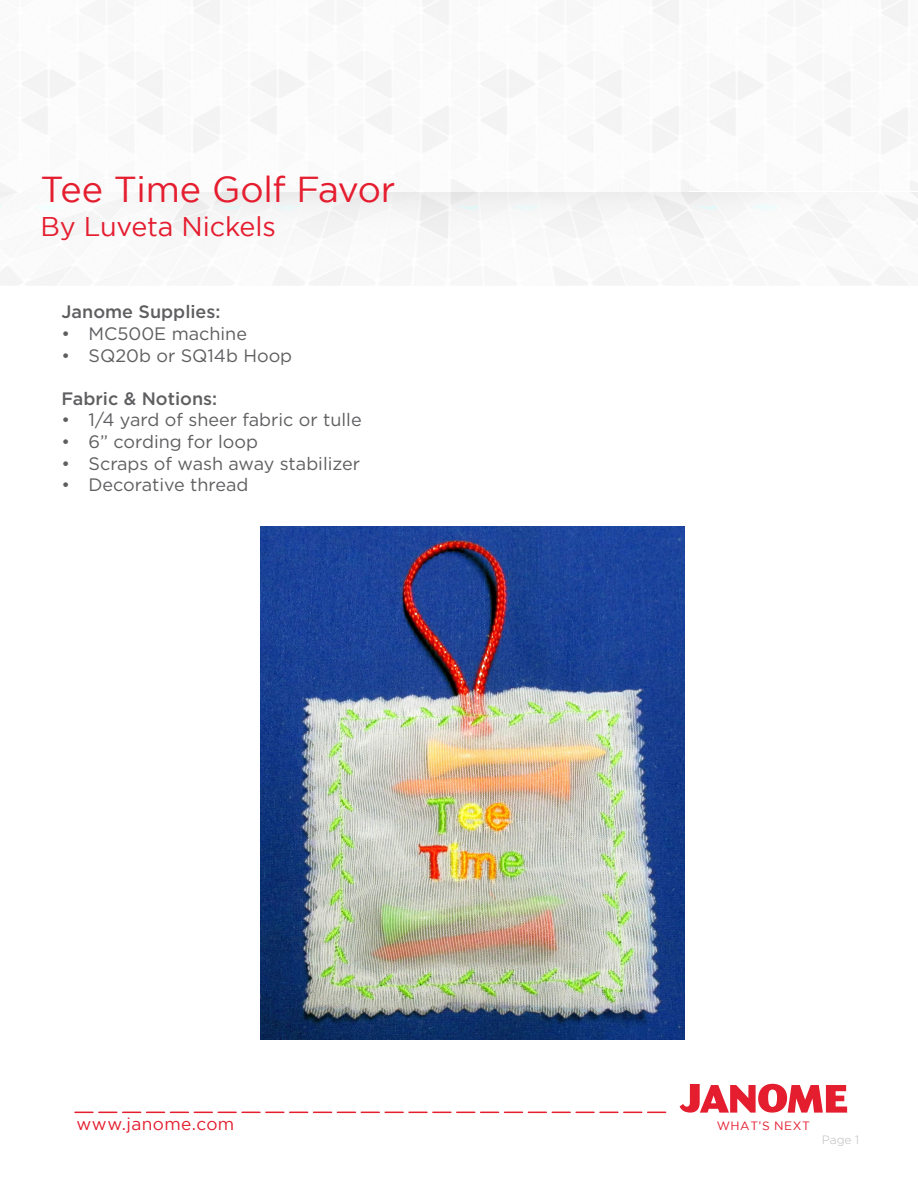
<style>
.page{position:relative;width:918px;height:1188px;background:#fff}
.page>*{position:absolute;margin:0;border:0;box-sizing:border-box;transform-origin:0 0}
.t1{font:36px "Gotham";letter-spacing:-.01em;color:#e41d2f}
.t2{font:27px "Gotham";letter-spacing:-.01em;color:#e41d2f}
.t3{font:18px "Gotham HTF";color:#5f5f62}
.t4{font:500 18px "Gotham HTF";color:#5f5f62}
.t5{font:17.25px "Gotham";letter-spacing:.025em;color:#e41d2f}
.t6{font:12px "Gotham";letter-spacing:.045em;color:#e41d2f}
.t7{font:300 12px "Gotham HTF";color:#babbbe}
</style>
<div class="page">
<svg style="left:51px;top:192px;width:816px;height:66px"></svg>
<svg style="left:680px;top:1084px;width:167px;height:29px"></svg>
<svg style="left:75px;top:1112px;width:591px;height:1px"></svg>
<img style="left:260px;top:526px;width:425px;height:514px">
<p class="t1" style="left:40px;top:169px;width:356px">Tee Time Golf Favor</p>
<p class="t2" style="left:40px;top:211px;width:237px">By Luveta Nickels</p>
<p class="t4" style="left:62px;top:302px;width:160px">Janome Supplies:</p>
<p class="t3" style="left:62px;top:324px;width:187px">• MC500E machine</p>
<p class="t3" style="left:62px;top:345px;width:232px">• SQ20b or SQ14b Hoop</p>
<p class="t4" style="left:62px;top:388px;width:157px">Fabric &amp; Notions:</p>
<p class="t3" style="left:62px;top:410px;width:302px">• 1/4 yard of sheer fabric or tulle</p>
<p class="t3" style="left:62px;top:432px;width:198px">• 6” cording for loop</p>
<p class="t3" style="left:62px;top:453px;width:300px">• Scraps of wash away stabilizer</p>
<p class="t3" style="left:62px;top:475px;width:188px">• Decorative thread</p>
<p class="t5" style="left:76px;top:1115px;width:159px">www.janome.com</p>
<p class="t6" style="left:717px;top:1119px;width:95px">WHAT’S NEXT</p>
<p class="t7" style="left:822px;top:1133px;width:39px">Page 1</p>
</div>
